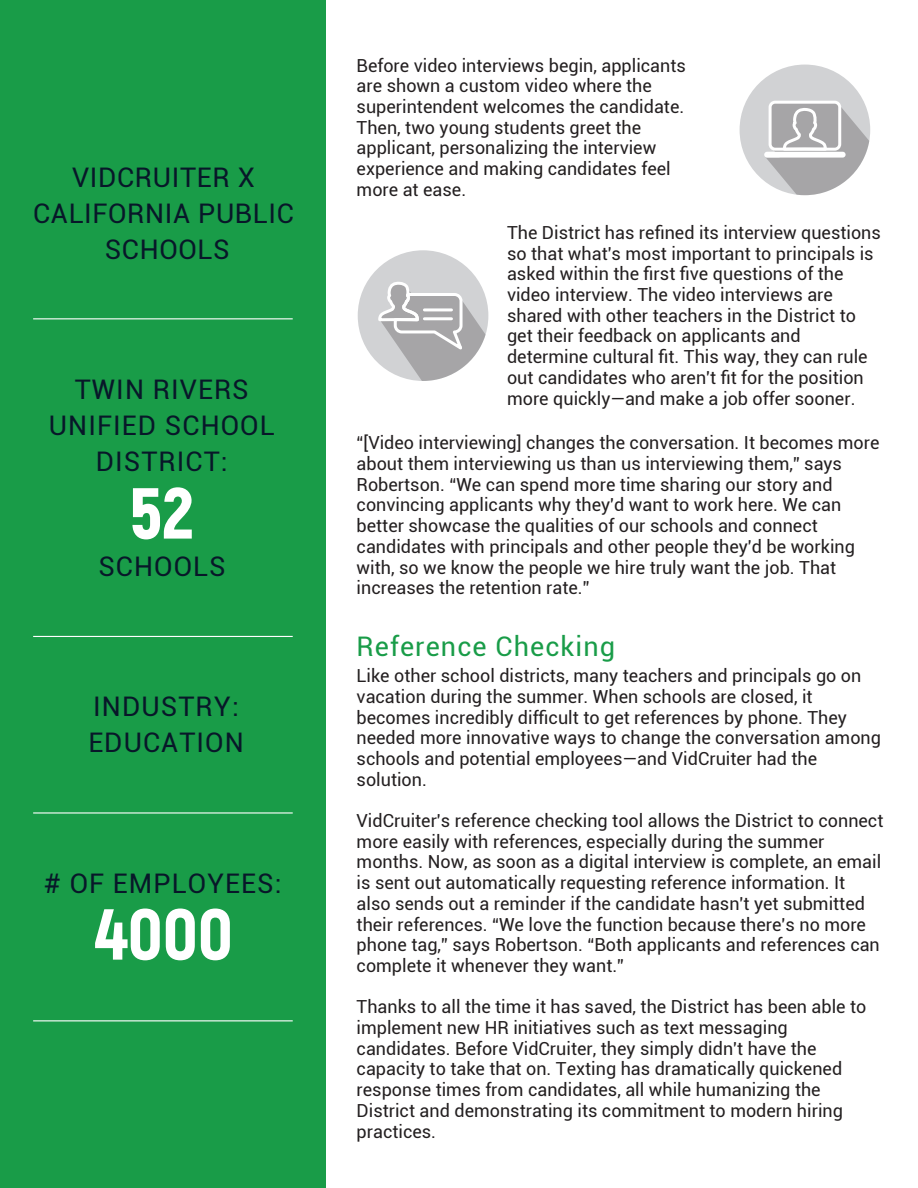
<style>
.page{position:relative;width:918px;height:1188px;background:#fff}
.page>*{position:absolute;margin:0;border:0;box-sizing:border-box;transform-origin:0 0}
.t1{font:900 72px "Akrobat";color:#fff}
.t2{font:27px/36px "Roboto";letter-spacing:.04em;color:#081729;text-align:center}
.t3{font:27px "Roboto";letter-spacing:.04em;color:#199c48}
.t4{font:18px/20.7px "Roboto";color:#231f20}
</style>
<div class="page">
<div style="left:740px;top:65px;width:130px;height:130px;background:#d1d2d4;border-radius:50%"></div>
<svg style="left:765px;top:102px;width:104px;height:93px"></svg>
<div style="left:358px;top:250px;width:130px;height:131px;background:#d1d2d4;border-radius:50%"></div>
<svg style="left:377px;top:281px;width:109px;height:100px"></svg>
<hr style="left:424px;top:308px;width:27px;height:3px;background:#fff">
<hr style="left:424px;top:317px;width:27px;height:3px;background:#fff">
<div style="left:0;top:0;width:326px;height:1188px;background:#199c48"></div>
<hr style="left:33px;top:812px;width:260px;height:2px;background:#fff">
<hr style="left:33px;top:1020px;width:260px;height:1px;background:#fff">
<hr style="left:33px;top:318px;width:260px;height:1px;background:#fff">
<hr style="left:33px;top:636px;width:260px;height:1px;background:#fff">
<h2 class="t2" style="left:33px;top:158px;width:262px">VIDCRUITER X<br>CALIFORNIA PUBLIC<br>SCHOOLS</h2>
<h2 class="t2" style="left:49px;top:370px;width:227px">TWIN RIVERS<br>UNIFIED SCHOOL<br>DISTRICT:</h2>
<h1 class="t1" style="left:129px;top:467px;width:66px">52</h1>
<h2 class="t2" style="left:98px;top:547px;width:129px">SCHOOLS</h2>
<h2 class="t2" style="left:88px;top:688px;width:157px;text-align:left">INDUSTRY:<br>EDUCATION</h2>
<h2 class="t2" style="left:44px;top:864px;width:239px"># OF EMPLOYEES:</h2>
<h1 class="t1" style="left:95px;top:888px;width:140px">4000</h1>
<p class="t4" style="left:357px;top:54px;width:331px">Before video interviews begin, applicants are shown a custom video where the superintendent welcomes the candidate.<br>Then, two young students greet the applicant, personalizing the interview experience and making candidates feel more at ease.</p>
<p class="t4" style="left:507px;top:222px;width:375px">The District has refined its interview questions so that what's most important to principals is asked within the first five questions of the video interview. The video interviews are shared with other teachers in the District to get their feedback on applicants and determine cultural fit. This way, they can rule out candidates who aren't fit for the position more quickly—and make a job offer sooner.</p>
<p class="t4" style="left:357px;top:432px;width:524px">“[Video interviewing] changes the conversation. It becomes more about them interviewing us than us interviewing them,” says Robertson. “We can spend more time sharing our story and convincing applicants why they'd want to work here. We can better showcase the qualities of our schools and connect candidates with principals and other people they'd be working with, so we know the people we hire truly want the job. That increases the retention rate.”</p>
<h2 class="t3" style="left:357px;top:628px;width:260px">Reference Checking</h2>
<p class="t4" style="left:357px;top:665px;width:526px">Like other school districts, many teachers and principals go on vacation during the summer. When schools are closed, it becomes incredibly difficult to get references by phone. They needed more innovative ways to change the conversation among schools and potential employees—and VidCruiter had the solution.</p>
<p class="t4" style="left:357px;top:810px;width:528px">VidCruiter's reference checking tool allows the District to connect more easily with references, especially during the summer months. Now, as soon as a digital interview is complete, an email is sent out automatically requesting reference information. It also sends out a reminder if the candidate hasn't yet submitted their references. “We love the function because there's no more phone tag,” says Robertson. “Both applicants and references can complete it whenever they want.”</p>
<p class="t4" style="left:357px;top:996px;width:511px">Thanks to all the time it has saved, the District has been able to implement new HR initiatives such as text messaging candidates. Before VidCruiter, they simply didn't have the capacity to take that on. Texting has dramatically quickened response times from candidates, all while humanizing the District and demonstrating its commitment to modern hiring practices.</p>
</div>
